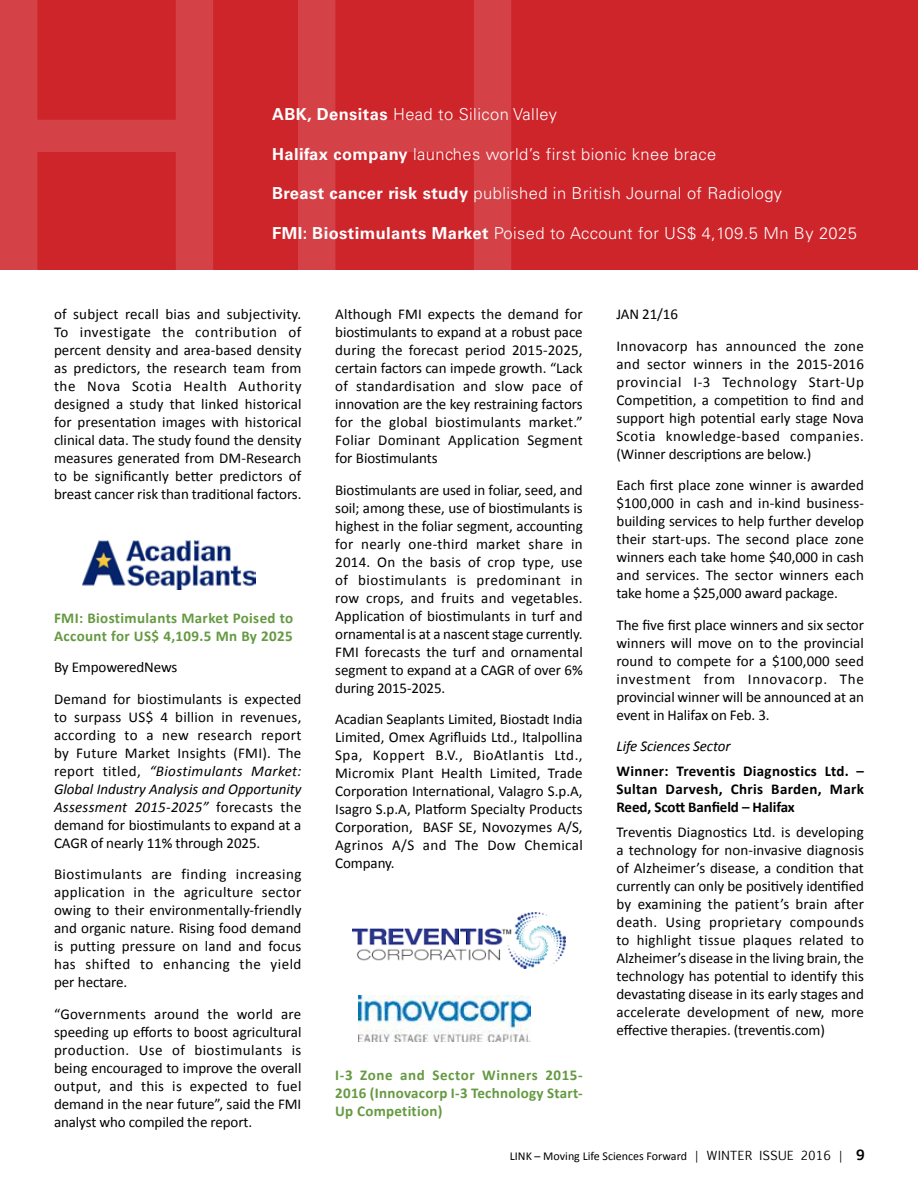
<style>
.page{position:relative;width:918px;height:1188px;background:#fff}
.page>*{position:absolute;margin:0;border:0;box-sizing:border-box;transform-origin:0 0}
.t1{font:300 16.5px "Univers";letter-spacing:.025em;color:#fff}
.t2{font:15px/18px "Calibri";letter-spacing:-.005em;color:#000;text-align:justify}
.t3{font:700 15px/18px "Calibri";letter-spacing:.02em;color:#659a41}
.t4{font:700 15px/18px "Calibri";letter-spacing:.015em;color:#000;text-align:justify}
.t5{font:15px/31.5px "Calibri";letter-spacing:.02em;color:#000}
.t6{font:italic 15px "Calibri";letter-spacing:-.005em;color:#000}
.t7{font:12px "Calibri";color:#000}
.s1{font-weight:700}
.s2{font-style:italic}
.s3{font-family:"Univers"}
.s4{font-family:"Euphemia UCAS"}
.s5{font-family:"Euphemia UCAS";font-weight:700;font-size:13.5px}
</style>
<div class="page">
<div style="left:0;top:0;width:918px;height:270px;background:#ce252b"></div>
<svg style="left:0;top:0;width:511px;height:270px"></svg>
<img style="left:83px;top:540px;width:173px;height:49px">
<img style="left:353px;top:913px;width:212px;height:56px">
<img style="left:358px;top:996px;width:173px;height:46px">
<p class="t1" style="left:272px;top:105px;width:286px"><span class="s1">ABK, Densitas</span> Head to Silicon Valley</p>
<p class="t1" style="left:272px;top:144px;width:446px"><span class="s1">Halifax company</span> launches world’s first bionic knee brace</p>
<p class="t1" style="left:272px;top:183px;width:512px"><span class="s1">Breast cancer risk study</span> published in British Journal of Radiology</p>
<p class="t1" style="left:272px;top:223px;width:586px"><span class="s1">FMI: Biostimulants Market</span> Poised to Account for US$ 4,109.5 Mn By 2025</p>
<p class="t2" style="left:54px;top:305px;width:249px">of subject recall bias and subjectivity.<br>To investigate the contribution of percent density and area-based density as predictors, the research team from the Nova Scotia Health Authority designed a study that linked historical for presentation images with historical clinical data. The study found the density measures generated from DM-Research to be significantly better predictors of breast cancer risk than traditional factors.</p>
<p class="t3" style="left:54px;top:609px;width:241px">FMI: Biostimulants Market Poised to<br>Account for US$ 4,109.5 Mn By 2025</p>
<p class="t2" style="left:54px;top:652px;width:249px;line-height:31.5px">By EmpoweredNews<br>Demand for biostimulants is expected</p>
<p class="t2" style="left:54px;top:708px;width:249px">to surpass US$ 4 billion in revenues, according to a new research report by Future Market Insights (FMI). The report titled, <span class="s2">“Biostimulants Market:<br>Global Industry Analysis and Opportunity Assessment 2015-2025”</span> forecasts the demand for biostimulants to expand at a CAGR of nearly 11% through 2025.</p>
<p class="t2" style="left:54px;top:865px;width:249px">Biostimulants are finding increasing application in the agriculture sector owing to their environmentally-friendly and organic nature. Rising food demand is putting pressure on land and focus has shifted to enhancing the yield per hectare.</p>
<p class="t2" style="left:54px;top:1005px;width:249px">“Governments around the world are speeding up efforts to boost agricultural production. Use of biostimulants is being encouraged to improve the overall output, and this is expected to fuel demand in the near future”, said the FMI analyst who compiled the report.</p>
<p class="t2" style="left:335px;top:305px;width:249px">Although FMI expects the demand for biostimulants to expand at a robust pace during the forecast period 2015-2025, certain factors can impede growth. “Lack of standardisation and slow pace of innovation are the key restraining factors for the global biostimulants market.” Foliar Dominant Application Segment for Biostimulants</p>
<p class="t2" style="left:335px;top:481px;width:249px">Biostimulants are used in foliar, seed, and soil; among these, use of biostimulants is highest in the foliar segment, accounting for nearly one-third market share in 2014. On the basis of crop type, use of biostimulants is predominant in row crops, and fruits and vegetables.<br>Application of biostimulants in turf and ornamental is at a nascent stage currently.<br>FMI forecasts the turf and ornamental segment to expand at a CAGR of over 6% during 2015-2025.</p>
<p class="t2" style="left:335px;top:710px;width:249px">Acadian Seaplants Limited, Biostadt India Limited, Omex Agrifluids Ltd., Italpollina Spa, Koppert B.V., BioAtlantis Ltd., Micromix Plant Health Limited, Trade Corporation International, Valagro S.p.A, Isagro S.p.A, Platform Specialty Products Corporation, BASF SE, Novozymes A/S, Agrinos A/S and The Dow Chemical Company.</p>
<p class="t3" style="left:335px;top:1066px;width:249px;text-align:justify">I-3 Zone and Sector Winners 2015- 2016 (Innovacorp I-3 Technology Start-Up Competition)</p>
<p class="t5" style="left:616px;top:298px;width:249px">JAN 21/16<br>Innovacorp has announced the zone</p>
<p class="t2" style="left:616px;top:355px;width:249px">and sector winners in the 2015-2016 provincial I-3 Technology Start-Up Competition, a competition to find and support high potential early stage Nova Scotia knowledge-based companies. (Winner descriptions are below.)</p>
<p class="t2" style="left:616px;top:476px;width:249px">Each first place zone winner is awarded $100,000 in cash and in-kind business&shy;building services to help further develop their start-ups. The second place zone winners each take home $40,000 in cash and services. The sector winners each take home a $25,000 award package.</p>
<p class="t2" style="left:616px;top:616px;width:249px">The five first place winners and six sector winners will move on to the provincial round to compete for a $100,000 seed investment from Innovacorp. The provincial winner will be announced at an event in Halifax on Feb. 3.</p>
<p class="t6" style="left:616px;top:736px;width:116px">Life Sciences Sector</p>
<p class="t4" style="left:616px;top:762px;width:249px">Winner: Treventis Diagnostics Ltd. – Sultan Darvesh, Chris Barden, Mark Reed, Scott Banfield – Halifax</p>
<p class="t2" style="left:616px;top:823px;width:249px">Treventis Diagnostics Ltd. is developing a technology for non-invasive diagnosis of Alzheimer’s disease, a condition that currently can only be positively identified by examining the patient’s brain after death. Using proprietary compounds to highlight tissue plaques related to Alzheimer’s disease in the living brain, the technology has potential to identify this devastating disease in its early stages and accelerate development of new, more effective therapies. (treventis.com)</p>
<p class="t7" style="left:510px;top:1148px;width:357px">LINK <span class="s3">–</span> Moving Life Sciences Forward <span class="s4">| WINTER ISSUE 2016 |</span> <span class="s5">9</span></p>
</div>
